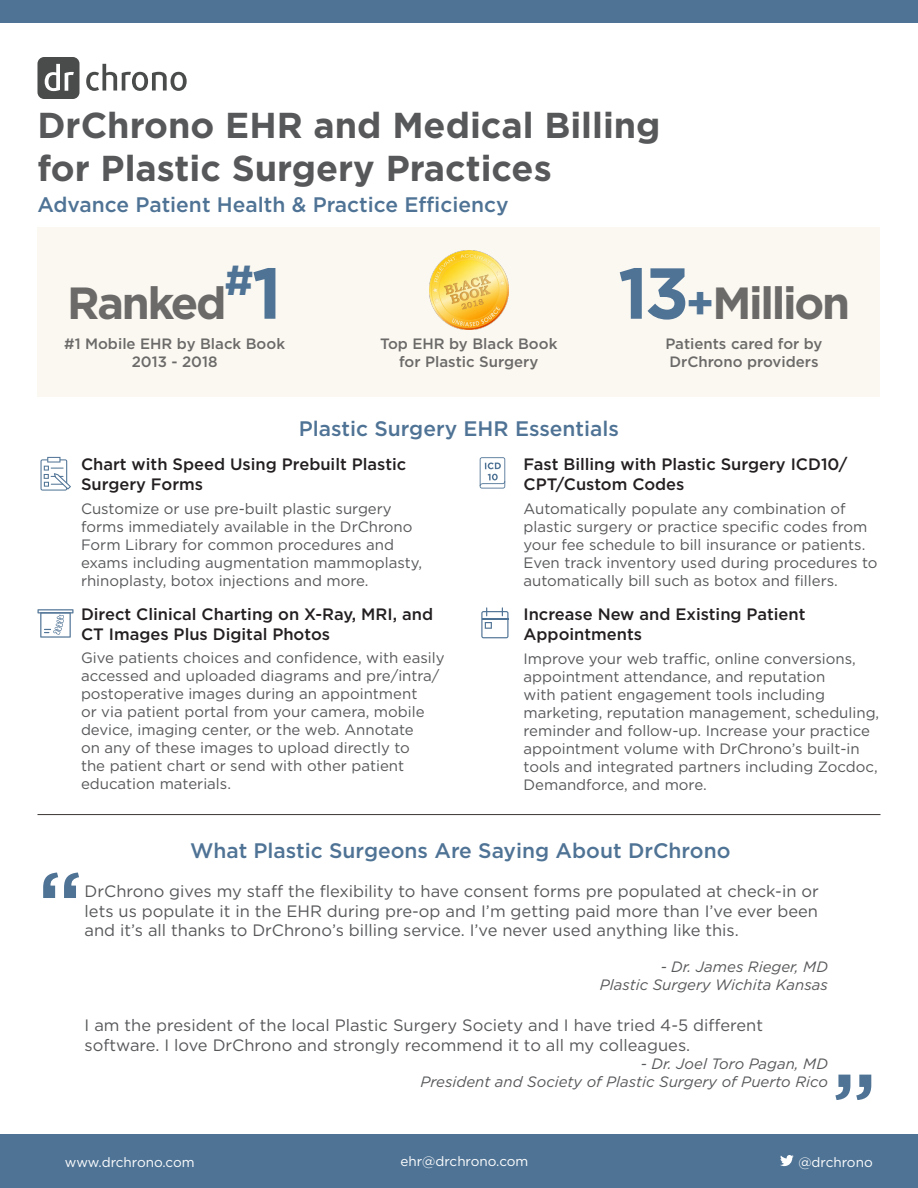
<style>
.page{position:relative;width:918px;height:1188px;background:#fff}
.page>*{position:absolute;margin:0;border:0;box-sizing:border-box;transform-origin:0 0}
.headline{font:500 90px "Gotham";color:#4f7395}
.t1{font:700 45px "Gotham";letter-spacing:-.05em;color:#6b6a69}
.t2{font:700 42px "Gotham";color:#4f7395}
.head{font:700 36px "Gotham";color:#57585a}
.headline-2{font:500 21px "Gotham";color:#4f7395}
.headline-3{font:16.5px/19.8px "Gotham";color:#57585a}
.t3{font:500 16.5px/19.8px "Gotham";color:#231f20}
.body{font:15px/18px "Gotham";color:#57585a}
.headline-4{font:italic 15px "Gotham";color:#57585a}
.headline-5{font:500 15px/18px "Gotham";color:#6b6a69}
.headline-6{font:13.5px "Gotham";color:#fff}
.s1{font-size:72px}
.s2{font-size:72px;color:#4f7395}
.s3{color:#4f7395}
</style>
<div class="page">
<hr style="left:38px;top:814px;width:842px;height:1px;background:#3b3532">
<svg style="left:480px;top:457px;width:25px;height:32px"></svg>
<svg style="left:481px;top:607px;width:27px;height:31px"></svg>
<svg style="left:41px;top:457px;width:30px;height:34px"></svg>
<svg style="left:37px;top:609px;width:36px;height:4px"></svg>
<hr style="left:39px;top:610px;width:33px;height:2px;background:#4f7395">
<svg style="left:40px;top:612px;width:31px;height:26px"></svg>
<svg style="left:86px;top:64px;width:101px;height:27px"></svg>
<svg style="left:38px;top:57px;width:42px;height:42px;background:#6c6d6d"></svg>
<div style="left:0;top:0;width:918px;height:23px;background:#4f7395"></div>
<div style="left:38px;top:228px;width:842px;height:169px;background:#fbf8f1"></div>
<img style="left:429px;top:250px;width:79px;height:80px">
<div style="left:0;top:1134px;width:918px;height:54px;background:#4f7395"></div>
<svg style="left:780px;top:1155px;width:14px;height:11px"></svg>
<p class="head" style="left:38px;top:101px;width:625px">DrChrono EHR and Medical Billing</p>
<p class="head" style="left:38px;top:145px;width:516px">for Plastic Surgery Practices</p>
<p class="headline-2" style="left:38px;top:191px;width:473px">Advance Patient Health &amp; Practice Efficiency</p>
<p class="t2" style="left:224px;top:252px;width:59px">#<span class="s1">1</span></p>
<p class="t1" style="left:67px;top:273px;width:161px">Ranked</p>
<p class="headline-5" style="left:64px;top:335px;width:222px">#1 Mobile EHR by Black Book</p>
<p class="headline-5" style="left:132px;top:353px;width:87px">2013 - 2018</p>
<p class="headline-5" style="left:380px;top:335px;width:179px">Top EHR by Black Book</p>
<p class="headline-5" style="left:399px;top:353px;width:141px">for Plastic Surgery</p>
<p class="t1" style="left:618px;top:273px;width:234px"><span class="s2">13</span><span class="s3">+</span>Million</p>
<p class="headline-5" style="left:665px;top:335px;width:159px">Patients cared for by<br>DrChrono providers</p>
<p class="headline-2" style="left:299px;top:415px;width:322px">Plastic Surgery EHR Essentials</p>
<p class="t3" style="left:81px;top:454px;width:327px">Chart with Speed Using Prebuilt Plastic<br>Surgery Forms</p>
<p class="body" style="left:81px;top:500px;width:343px">Customize or use pre-built plastic surgery forms immediately available in the DrChrono Form Library for common procedures and exams including augmentation mammoplasty, rhinoplasty, botox injections and more.</p>
<p class="t3" style="left:524px;top:454px;width:326px">Fast Billing with Plastic Surgery ICD10/<br>CPT/Custom Codes</p>
<p class="body" style="left:524px;top:500px;width:356px">Automatically populate any combination of plastic surgery or practice specific codes from your fee schedule to bill insurance or patients.<br>Even track inventory used during procedures to automatically bill such as botox and fillers.</p>
<p class="t3" style="left:81px;top:604px;width:354px">Direct Clinical Charting on X-Ray, MRI, and<br>CT Images Plus Digital Photos</p>
<p class="body" style="left:81px;top:648px;width:365px">Give patients choices and confidence, with easily accessed and uploaded diagrams and pre/intra/ postoperative images during an appointment<br>or via patient portal from your camera, mobile device, imaging center, or the web. Annotate<br>on any of these images to upload directly to<br>the patient chart or send with other patient education materials.</p>
<p class="t3" style="left:524px;top:604px;width:284px">Increase New and Existing Patient<br>Appointments</p>
<p class="body" style="left:524px;top:649px;width:357px">Improve your web traffic, online conversions, appointment attendance, and reputation<br>with patient engagement tools including marketing, reputation management, scheduling, reminder and follow-up. Increase your practice appointment volume with DrChrono’s built-in tools and integrated partners including Zocdoc, Demandforce, and more.</p>
<p class="headline-2" style="left:190px;top:837px;width:542px">What Plastic Surgeons Are Saying About DrChrono</p>
<p class="headline" style="left:38px;top:845px;width:47px">“</p>
<p class="headline-3" style="left:85px;top:881px;width:736px">DrChrono gives my staff the flexibility to have consent forms pre populated at check-in or lets us populate it in the EHR during pre-op and I’m getting paid more than I’ve ever been</p>
<p class="headline-3" style="left:85px;top:920px;width:656px">and it’s all thanks to DrChrono’s billing service. I’ve never used anything like this.</p>
<p class="headline-4" style="left:661px;top:957px;width:169px">- Dr. James Rieger, MD</p>
<p class="headline-4" style="left:600px;top:975px;width:230px">Plastic Surgery Wichita Kansas</p>
<p class="headline-3" style="left:85px;top:1015px;width:680px">I am the president of the local Plastic Surgery Society and I have tried 4-5 different software. I love DrChrono and strongly recommend it to all my colleagues.</p>
<p class="headline-4" style="left:641px;top:1054px;width:188px">- Dr. Joel Toro Pagan, MD</p>
<p class="headline-4" style="left:420px;top:1072px;width:409px">President and Society of Plastic Surgery of Puerto Rico</p>
<p class="headline" style="left:832px;top:1047px;width:47px">”</p>
<p class="headline-6" style="left:65px;top:1153px;width:131px">www.drchrono.com</p>
<p class="headline-6" style="left:400px;top:1152px;width:129px">ehr@drchrono.com</p>
<p class="headline-6" style="left:798px;top:1153px;width:76px">@drchrono</p>
</div>
